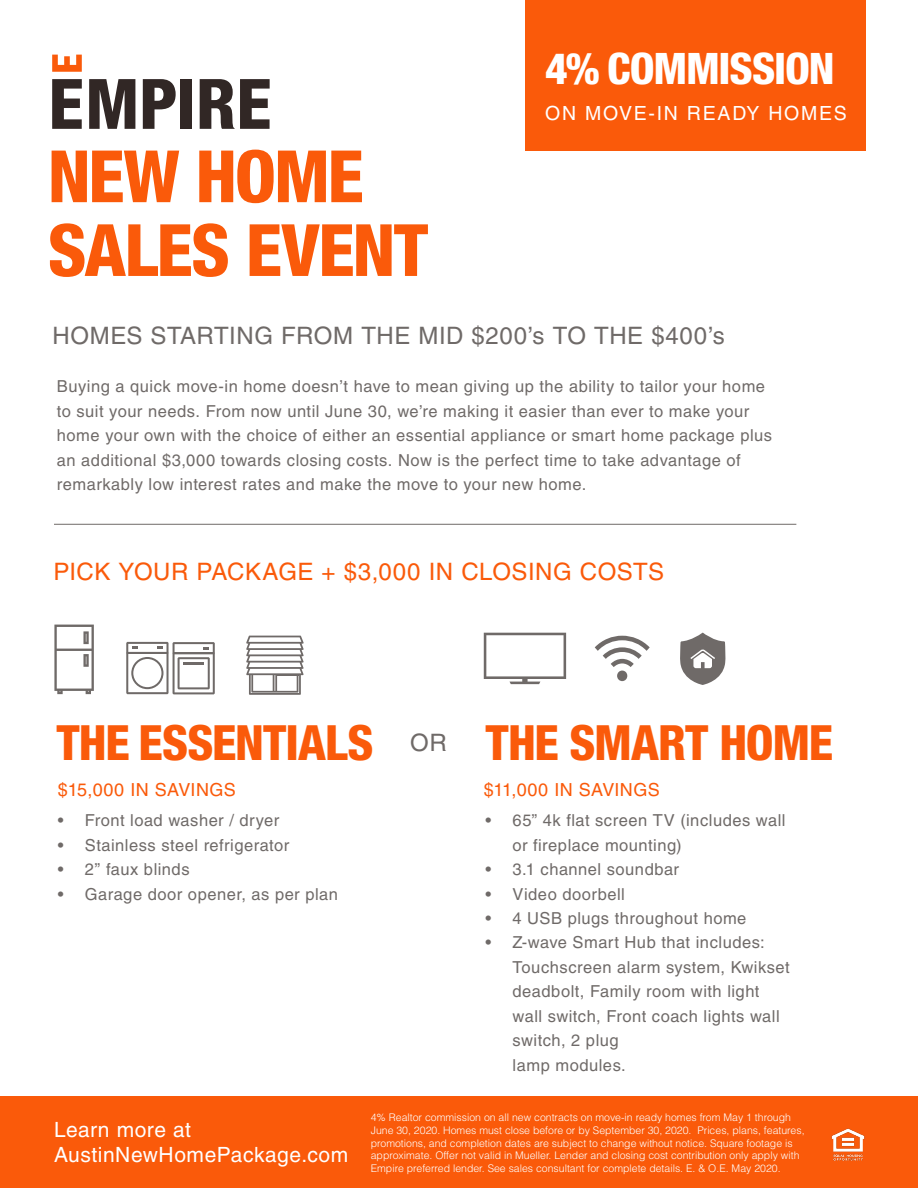
<style>
.page{position:relative;width:918px;height:1188px;background:#fff}
.page>*{position:absolute;margin:0;border:0;box-sizing:border-box;transform-origin:0 0}
.t1{font:800 condensed 72.3px/73.8px "Helvetica Neue LT Std";letter-spacing:-.025em;color:#fa5a0a}
.t2{font:800 condensed 48.6px "Helvetica Neue LT Std";letter-spacing:-.02em;color:#fa5a0a}
.t3{font:800 condensed 43.5px "Helvetica Neue LT Std";letter-spacing:-.03em;color:#fff}
.t4{font:24px "Helvetica LT Std";letter-spacing:.02em;color:#6f6a68}
.t5{font:24px "Helvetica LT Std";letter-spacing:.02em;color:#fa5a0a}
.t6{font:21px "Helvetica LT Std";letter-spacing:.025em;color:#fff}
.t7{font:19.5px "Helvetica LT Std";letter-spacing:.09em;color:#fff}
.t8{font:18px "Helvetica LT Std";letter-spacing:.02em;color:#fa5a0a}
.t9{font:16.5px/24.5px "Helvetica LT Std";letter-spacing:.03em;color:#6f6a68}
.t10{font:300 10.5px/12.6px "Helvetica LT Std";color:#fff}
</style>
<div class="page">
<svg style="left:52px;top:79px;width:30px;height:50px"></svg>
<svg style="left:89px;top:79px;width:46px;height:50px"></svg>
<svg style="left:143px;top:79px;width:33px;height:50px"></svg>
<div style="left:181px;top:79px;width:11px;height:50px;background:#312725"></div>
<svg style="left:52px;top:55px;width:30px;height:17px"></svg>
<svg style="left:200px;top:79px;width:70px;height:50px"></svg>
<svg style="left:54px;top:625px;width:40px;height:69px"></svg>
<svg style="left:126px;top:642px;width:89px;height:52px"></svg>
<svg style="left:246px;top:636px;width:58px;height:59px"></svg>
<svg style="left:595px;top:636px;width:55px;height:31px"></svg>
<div style="left:617px;top:671px;width:10px;height:10px;background:#6f6a68;border-radius:50%"></div>
<svg style="left:484px;top:633px;width:82px;height:51px"></svg>
<svg style="left:680px;top:633px;width:46px;height:52px"></svg>
<hr style="left:54px;top:524px;width:742px;height:1px;background:#6f6a68">
<div style="left:0;top:1096px;width:918px;height:92px;background:#fa5a0a"></div>
<img style="left:831px;top:1128px;width:34px;height:33px">
<div style="left:525px;top:0;width:340px;height:151px;background:#fa5a0a"></div>
<p class="t1" style="left:48px;top:138px;width:382px">NEW HOME<br>SALES EVENT</p>
<p class="t3" style="left:545px;top:42px;width:291px">4% COMMISSION</p>
<p class="t7" style="left:545px;top:102px;width:303px">ON MOVE-IN READY HOMES</p>
<p class="t4" style="left:52px;top:321px;width:674px">HOMES STARTING FROM THE MID $200’s TO THE $400’s</p>
<p class="t9" style="left:57px;top:374px;width:717px">Buying a quick move-in home doesn’t have to mean giving up the ability to tailor your home to suit your needs. From now until June 30, we’re making it easier than ever to make your home your own with the choice of either an essential appliance or smart home package plus an additional $3,000 towards closing costs. Now is the perfect time to take advantage of remarkably low interest rates and make the move to your new home.</p>
<p class="t5" style="left:54px;top:558px;width:612px">PICK YOUR PACKAGE + $3,000 IN CLOSING COSTS</p>
<p class="t2" style="left:56px;top:712px;width:319px">THE ESSENTIALS</p>
<p class="t4" style="left:410px;top:729px;width:38px">OR</p>
<p class="t2" style="left:486px;top:712px;width:349px">THE SMART HOME</p>
<p class="t8" style="left:58px;top:779px;width:179px">$15,000 IN SAVINGS</p>
<p class="t8" style="left:484px;top:779px;width:177px">$11,000 IN SAVINGS</p>
<p class="t9" style="left:513px;top:808px;width:275px;text-indent:-27px">• 65” 4k flat screen TV (includes wall or fireplace mounting)</p>
<p class="t9" style="left:486px;top:857px;width:195px">• 3.1 channel soundbar</p>
<p class="t9" style="left:486px;top:882px;width:141px">• Video doorbell</p>
<p class="t9" style="left:486px;top:906px;width:262px">• 4 USB plugs throughout home</p>
<p class="t9" style="left:513px;top:930px;width:279px;text-indent:-27px">• Z-wave Smart Hub that includes:<br>Touchscreen alarm system, Kwikset deadbolt, Family room with light wall switch, Front coach lights wall switch, 2 plug<br>lamp modules.</p>
<p class="t9" style="left:58px;top:808px;width:223px">• Front load washer / dryer</p>
<p class="t9" style="left:58px;top:833px;width:233px">• Stainless steel refrigerator</p>
<p class="t9" style="left:58px;top:857px;width:133px">• 2” faux blinds</p>
<p class="t9" style="left:58px;top:882px;width:282px">• Garage door opener, as per plan</p>
<p class="t6" style="left:54px;top:1117px;width:138px">Learn more at</p>
<p class="t6" style="left:54px;top:1142px;width:296px">AustinNewHomePackage.com</p>
<p class="t10" style="left:371px;top:1111px;width:435px">4% Realtor commission on all new contracts on move-in ready homes from May 1 through June 30, 2020. Homes must close before or by September 30, 2020. Prices, plans, features, promotions, and completion dates are subject to change without notice. Square footage is approximate. Offer not valid in Mueller. Lender and closing cost contribution only apply with Empire preferred lender. See sales consultant for complete details. E. &amp; O.E. May 2020.</p>
</div>
